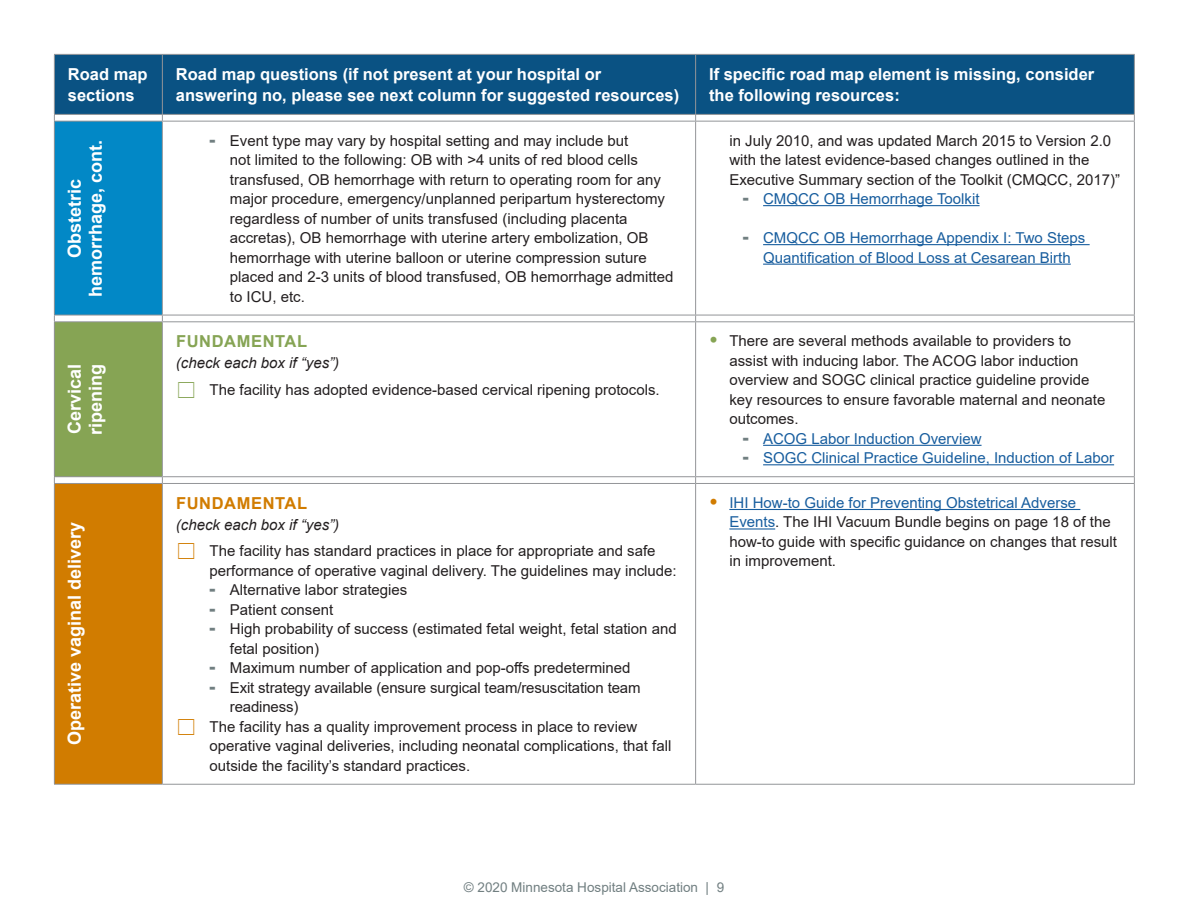
<style>
.page{position:relative;width:1188px;height:918px;background:#fff}
.page>*{position:absolute;margin:0;border:0;box-sizing:border-box;transform-origin:0 0}
.Sidebar{font:700 18px/21px "Arial";color:#fff;text-align:center}
.Table_Body_Text{font:700 16.5px/21px "Arial";color:#fff}
.Fundamental_GREEN{font:700 16.5px "Arial";letter-spacing:.035em;color:#86a454}
.Fundamental_ORANGE{font:700 16.5px "Arial";letter-spacing:.035em;color:#d17c00}
.Table_Body_Text-2{font:15px/19.5px "Arial";color:#231f20}
.t1{font:15px/19.5px "Arial";color:#175d9e;text-align:center}
.Table_Body_Text_Ital{font:italic 15px "Arial";color:#231f20}
.t2{font:13.5px "Arial";color:#717f81}
.s1{font-weight:900;font-size:18px;color:#717f81}
.s2{font-weight:900;font-size:18px;color:#86a454}
.s3{font-weight:900;font-size:18px;color:#d17c00}
.s4{color:#175d9e}
</style>
<div class="page">
<div style="left:55px;top:55px;width:1079px;height:59px;background:#0a5283"></div>
<div style="left:54px;top:121px;width:108px;height:194px;background:#0288c6"></div>
<div style="left:54px;top:322px;width:108px;height:155px;background:#86a454"></div>
<div style="left:54px;top:483px;width:108px;height:301px;background:#d17c00"></div>
<hr style="left:54px;top:54px;width:108px;height:1px;background:#939598">
<hr style="left:54px;top:55px;width:1px;height:59px;background:#939598">
<hr style="left:162px;top:54px;width:534px;height:1px;background:#939598">
<hr style="left:162px;top:55px;width:1px;height:59px;background:#939598">
<hr style="left:696px;top:54px;width:439px;height:1px;background:#939598">
<hr style="left:695px;top:55px;width:1px;height:59px;background:#939598">
<hr style="left:1134px;top:55px;width:1px;height:59px;background:#939598">
<hr style="left:54px;top:114px;width:108px;height:1px;background:#939598">
<hr style="left:162px;top:114px;width:534px;height:1px;background:#939598">
<hr style="left:696px;top:114px;width:439px;height:1px;background:#939598">
<hr style="left:54px;top:121px;width:108px;height:1px;background:#939598">
<hr style="left:54px;top:122px;width:1px;height:193px;background:#939598">
<hr style="left:162px;top:121px;width:534px;height:1px;background:#939598">
<hr style="left:162px;top:122px;width:1px;height:193px;background:#939598">
<hr style="left:695px;top:122px;width:1px;height:193px;background:#939598">
<hr style="left:1134px;top:122px;width:1px;height:193px;background:#939598">
<hr style="left:54px;top:315px;width:108px;height:1px;background:#939598">
<hr style="left:162px;top:315px;width:534px;height:1px;background:#939598">
<hr style="left:696px;top:315px;width:439px;height:1px;background:#939598">
<hr style="left:54px;top:321px;width:108px;height:1px;background:#939598">
<hr style="left:54px;top:322px;width:1px;height:154px;background:#939598">
<hr style="left:162px;top:321px;width:534px;height:1px;background:#939598">
<hr style="left:162px;top:322px;width:1px;height:154px;background:#939598">
<hr style="left:695px;top:322px;width:1px;height:154px;background:#939598">
<hr style="left:1134px;top:322px;width:1px;height:154px;background:#939598">
<hr style="left:54px;top:476px;width:108px;height:1px;background:#939598">
<hr style="left:162px;top:476px;width:534px;height:1px;background:#939598">
<hr style="left:54px;top:483px;width:108px;height:1px;background:#939598">
<hr style="left:54px;top:484px;width:1px;height:300px;background:#939598">
<hr style="left:162px;top:483px;width:534px;height:1px;background:#939598">
<hr style="left:162px;top:484px;width:1px;height:300px;background:#939598">
<hr style="left:695px;top:484px;width:1px;height:300px;background:#939598">
<hr style="left:1134px;top:484px;width:1px;height:300px;background:#939598">
<hr style="left:54px;top:784px;width:108px;height:1px;background:#939598">
<hr style="left:162px;top:784px;width:534px;height:1px;background:#939598">
<hr style="left:696px;top:784px;width:439px;height:1px;background:#939598">
<hr style="left:696px;top:121px;width:439px;height:1px;background:#939598">
<hr style="left:696px;top:321px;width:439px;height:1px;background:#939598">
<hr style="left:696px;top:476px;width:439px;height:1px;background:#939598">
<hr style="left:696px;top:483px;width:439px;height:1px;background:#939598">
<hr style="left:763px;top:205px;width:217px;height:1px;background:#175d9e">
<hr style="left:763px;top:244px;width:327px;height:1px;background:#175d9e">
<hr style="left:763px;top:264px;width:308px;height:1px;background:#175d9e">
<hr style="left:763px;top:445px;width:219px;height:1px;background:#175d9e">
<hr style="left:763px;top:464px;width:351px;height:1px;background:#175d9e">
<hr style="left:729px;top:509px;width:351px;height:1px;background:#175d9e">
<hr style="left:729px;top:528px;width:46px;height:2px;background:#175d9e">
<p class="Table_Body_Text" style="left:68px;top:64px;width:81px">Road map sections</p>
<p class="Table_Body_Text" style="left:176px;top:64px;width:505px">Road map questions (if not present at your hospital or answering no, please see next column for suggested resources)</p>
<p class="Table_Body_Text" style="left:709px;top:64px;width:387px">If specific road map element is missing, consider the following resources:</p>
<p class="Sidebar" style="left:64px;top:297px;width:159px;rotate:-90deg">Obstetric hemorrhage, cont.</p>
<p class="Table_Body_Text-2" style="left:230px;top:130px;width:445px;text-indent:-20px"><span class="s1">-</span> Event type may vary by hospital setting and may include but<br>not limited to the following: OB with &gt;4 units of red blood cells transfused, OB hemorrhage with return to operating room for any major procedure, emergency/unplanned peripartum hysterectomy regardless of number of units transfused (including placenta accretas), OB hemorrhage with uterine artery embolization, OB hemorrhage with uterine balloon or uterine compression suture placed and 2-3 units of blood transfused, OB hemorrhage admitted to ICU, etc.</p>
<p class="Table_Body_Text-2" style="left:729px;top:130px;width:392px">in July 2010, and was updated March 2015 to Version 2.0 with the latest evidence-based changes outlined in the<br>Executive Summary section of the Toolkit (CMQCC, 2017)”</p>
<p class="t1" style="left:743px;top:189px;width:238px"><span class="s1">-</span> CMQCC OB Hemorrhage Toolkit</p>
<p class="t1" style="left:743px;top:228px;width:344px"><span class="s1">-</span> CMQCC OB Hemorrhage Appendix I: Two Steps<br>Quantification of Blood Loss at Cesarean Birth</p>
<p class="Sidebar" style="left:64px;top:435px;width:73px;text-align:left;rotate:-90deg">Cervical ripening</p>
<p class="Sidebar" style="left:64px;top:745px;width:225px;rotate:-90deg">Operative vaginal delivery</p>
<p class="Fundamental_GREEN" style="left:176px;top:330px;width:133px">FUNDAMENTAL</p>
<p class="Table_Body_Text_Ital" style="left:176px;top:353px;width:165px">(check each box if “yes”)</p>
<p class="Table_Body_Text-2" style="left:210px;top:379px;width:452px">The facility has adopted evidence-based cervical ripening protocols.</p>
<p class="Fundamental_ORANGE" style="left:176px;top:492px;width:133px">FUNDAMENTAL</p>
<p class="Table_Body_Text_Ital" style="left:176px;top:515px;width:165px">(check each box if “yes”)</p>
<p class="Table_Body_Text-2" style="left:210px;top:541px;width:469px">The facility has standard practices in place for appropriate and safe performance of operative vaginal delivery. The guidelines may include:</p>
<p class="Table_Body_Text-2" style="left:210px;top:580px;width:199px"><span class="s1">-</span> Alternative labor strategies</p>
<p class="Table_Body_Text-2" style="left:210px;top:600px;width:125px"><span class="s1">-</span> Patient consent</p>
<p class="Table_Body_Text-2" style="left:230px;top:619px;width:448px;text-indent:-20px"><span class="s1">-</span> High probability of success (estimated fetal weight, fetal station and fetal position)</p>
<p class="Table_Body_Text-2" style="left:210px;top:658px;width:422px"><span class="s1">-</span> Maximum number of application and pop-offs predetermined</p>
<p class="Table_Body_Text-2" style="left:230px;top:678px;width:412px;text-indent:-20px"><span class="s1">-</span> Exit strategy available (ensure surgical team/resuscitation team readiness)</p>
<p class="Table_Body_Text-2" style="left:210px;top:717px;width:463px">The facility has a quality improvement process in place to review operative vaginal deliveries, including neonatal complications, that fall outside the facility’s standard practices.</p>
<p class="Table_Body_Text-2" style="left:729px;top:331px;width:378px;text-indent:-20px"><span class="s2">•</span> There are several methods available to providers to assist with inducing labor. The ACOG labor induction overview and SOGC clinical practice guideline provide key resources to ensure favorable maternal and neonate outcomes.</p>
<p class="t1" style="left:743px;top:429px;width:240px"><span class="s1">-</span> ACOG Labor Induction Overview</p>
<p class="t1" style="left:743px;top:448px;width:373px"><span class="s1">-</span> SOGC Clinical Practice Guideline, Induction of Labor</p>
<p class="Table_Body_Text-2" style="left:729px;top:493px;width:389px;text-indent:-20px"><span class="s3">•</span> <span class="s4">IHI How-to Guide for Preventing Obstetrical Adverse Events</span>. The IHI Vacuum Bundle begins on page 18 of the how-to guide with specific guidance on changes that result in improvement.</p>
<p class="t2" style="left:464px;top:878px;width:262px">© 2020 Minnesota Hospital Association | 9</p>
</div>
